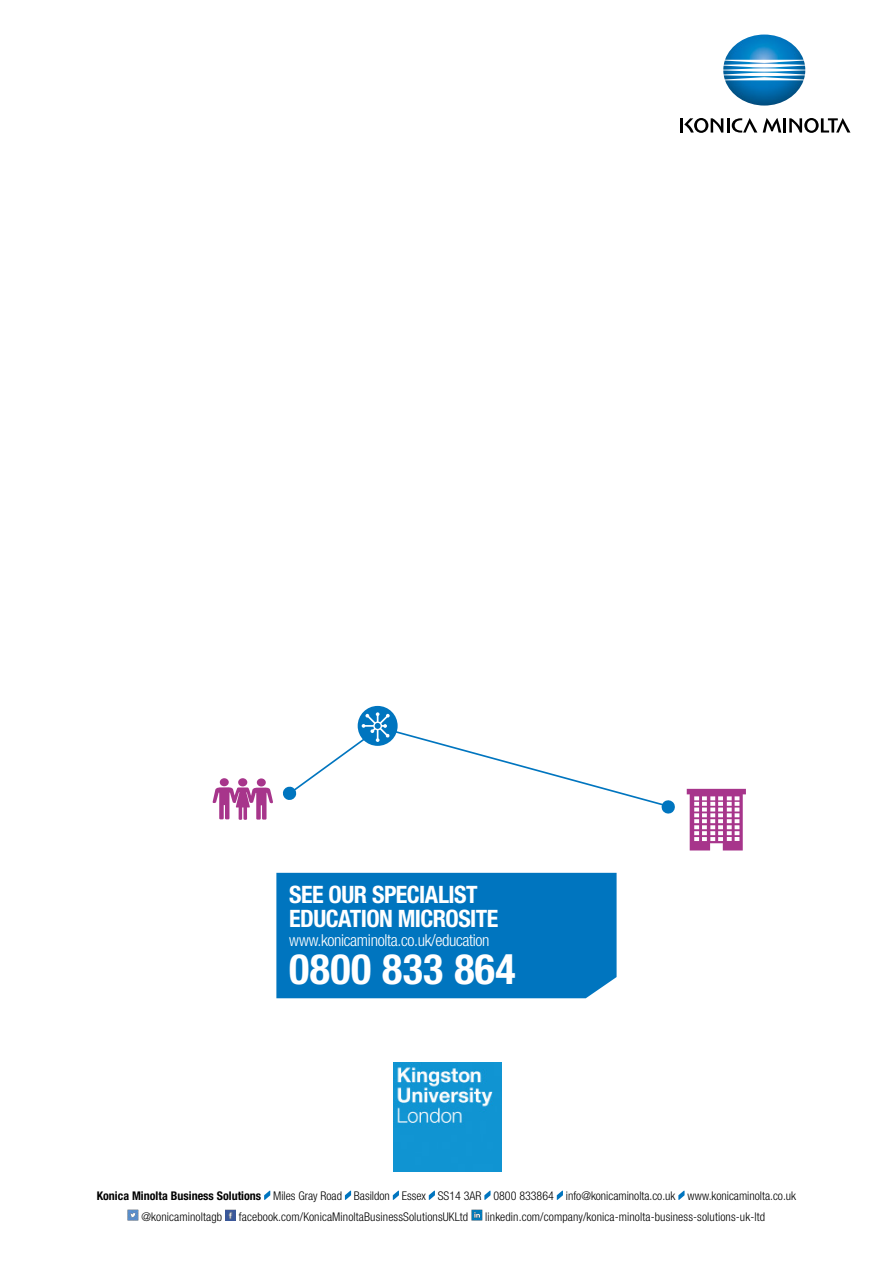
<style>
.page{position:relative;width:893px;height:1263px;background:#fff}
.page>*{position:absolute;margin:0;border:0;box-sizing:border-box;transform-origin:0 0}
.t1{font:700 condensed 42px "Helvetica Neue LTW1 G";letter-spacing:.01em;color:#fff}
.t2{font:700 condensed 24px/24px "Helvetica Neue LTW1 G";letter-spacing:-.02em;color:#fff}
.t3{font:300 condensed 16.5px "Helvetica Neue LTW1 G";letter-spacing:-.02em;color:#fff}
.t4{font:300 condensed 12px/20.7px "Helvetica Neue LTW1 G";letter-spacing:.01em;color:#000}
.s1{font-weight:700}
</style>
<div class="page">
<svg style="left:264px;top:1191px;width:6px;height:9px"></svg>
<svg style="left:345px;top:1191px;width:6px;height:9px"></svg>
<svg style="left:393px;top:1191px;width:6px;height:9px"></svg>
<svg style="left:429px;top:1191px;width:6px;height:9px"></svg>
<svg style="left:484px;top:1191px;width:7px;height:9px"></svg>
<svg style="left:557px;top:1191px;width:6px;height:9px"></svg>
<svg style="left:678px;top:1191px;width:7px;height:9px"></svg>
<svg style="left:128px;top:1210px;width:10px;height:10px"></svg>
<svg style="left:225px;top:1210px;width:11px;height:10px"></svg>
<svg style="left:471px;top:1210px;width:11px;height:10px"></svg>
<img style="left:393px;top:1063px;width:109px;height:108px">
<img style="left:723px;top:35px;width:82px;height:71px">
<hr style="left:680px;top:118px;width:3px;height:15px;background:#000">
<hr style="left:783px;top:118px;width:3px;height:15px;background:#000">
<svg style="left:684px;top:118px;width:73px;height:15px"></svg>
<svg style="left:789px;top:118px;width:61px;height:15px"></svg>
<svg style="left:763px;top:118px;width:18px;height:15px"></svg>
<div style="left:358px;top:706px;width:40px;height:40px;background:#0075bf;border-radius:50%"></div>
<svg style="left:282px;top:712px;width:393px;height:102px"></svg>
<svg style="left:213px;top:778px;width:60px;height:42px"></svg>
<svg style="left:687px;top:789px;width:59px;height:61px"></svg>
<div style="left:276px;top:873px;width:341px;height:125px;background:#0075bf"></div>
<h2 class="t2" style="left:289px;top:882px;width:211px">SEE OUR SPECIALIST<br>EDUCATION MICROSITE</h2>
<h3 class="t3" style="left:289px;top:931px;width:202px">www.konicaminolta.co.uk/education</h3>
<h1 class="t1" style="left:289px;top:944px;width:228px">0800 833 864</h1>
<p class="t4" style="left:142px;top:1185px;width:656px;text-indent:-45px"><span class="s1">Konica Minolta Business Solutions</span> Miles Gray Road Basildon Essex SS14 3AR 0800 833864 info@konicaminolta.co.uk www.konicaminolta.co.uk @konicaminoltagb</p>
<p class="t4" style="left:239px;top:1206px;width:231px">facebook.com/KonicaMinoltaBusinessSolutionsUKLtd</p>
<p class="t4" style="left:485px;top:1206px;width:281px">linkedin.com/company/konica-minolta-business-solutions-uk-ltd</p>
</div>
